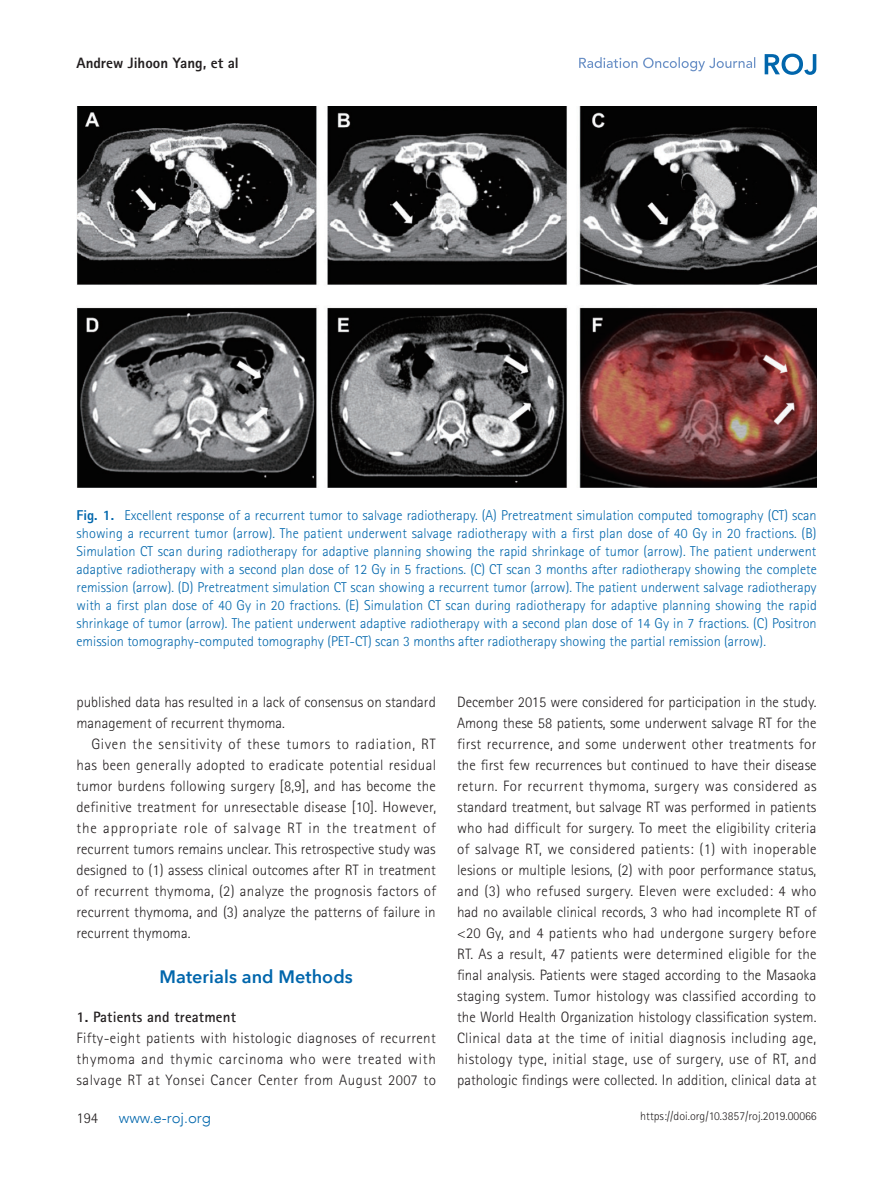
<style>
.page{position:relative;width:893px;height:1191px;background:#fff}
.page>*{position:absolute;margin:0;border:0;box-sizing:border-box;transform-origin:0 0}
.본문큰제목{font:600 18px "Avenir Next";letter-spacing:.005em;color:#0166ac}
.본문첫줄없는것{font:300 15px/21px "Rotis Sans Serif";color:#231f20;text-align:justify}
.본문{font:300 15px/21px "Rotis Sans Serif";color:#231f20;text-align:justify}
.본문1제목{font:700 15px "Rotis Sans Serif";letter-spacing:.01em;color:#231f20}
.t1{font:800 15px "Rotis Sans Serif";color:#231f20}
.t2{font:300 15px "Avenir LT";color:#0166ac}
.저자명{font:300 15px "Rotis Sans Serif";color:#231f20}
.표제목{font:300 14.25px/18px "Rotis Sans Serif";color:#0166ac;text-align:justify}
.t3{font:300 12px "Rotis Sans Serif";color:#231f20}
.s1{font-weight:800}
</style>
<div class="page">
<svg style="left:765px;top:53px;width:51px;height:22px"></svg>
<svg style="left:579px;top:57px;width:176px;height:14px"></svg>
<img style="left:77px;top:106px;width:740px;height:381px">
<p class="t1" style="left:77px;top:54px;width:164px">Andrew Jihoon Yang, et al</p>
<p class="표제목" style="left:77px;top:506px;width:742px"><span class="s1">Fig. 1.</span> Excellent response of a recurrent tumor to salvage radiotherapy. (A) Pretreatment simulation computed tomography (CT) scan showing a recurrent tumor (arrow). The patient underwent salvage radiotherapy with a first plan dose of 40 Gy in 20 fractions. (B)<br>Simulation CT scan during radiotherapy for adaptive planning showing the rapid shrinkage of tumor (arrow). The patient underwent adaptive radiotherapy with a second plan dose of 12 Gy in 5 fractions. (C) CT scan 3 months after radiotherapy showing the complete remission (arrow). (D) Pretreatment simulation CT scan showing a recurrent tumor (arrow). The patient underwent salvage radiotherapy with a first plan dose of 40 Gy in 20 fractions. (E) Simulation CT scan during radiotherapy for adaptive planning showing the rapid shrinkage of tumor (arrow). The patient underwent adaptive radiotherapy with a second plan dose of 14 Gy in 7 fractions. (C) Positron emission tomography-computed tomography (PET-CT) scan 3 months after radiotherapy showing the partial remission (arrow).</p>
<p class="본문첫줄없는것" style="left:77px;top:691px;width:361px">published data has resulted in a lack of consensus on standard management of recurrent thymoma.</p>
<p class="본문" style="left:77px;top:733px;width:361px;text-indent:15px">Given the sensitivity of these tumors to radiation, RT has been generally adopted to eradicate potential residual tumor burdens following surgery [8,9], and has become the definitive treatment for unresectable disease [10]. However, the appropriate role of salvage RT in the treatment of recurrent tumors remains unclear. This retrospective study was designed to (1) assess clinical outcomes after RT in treatment of recurrent thymoma, (2) analyze the prognosis factors of recurrent thymoma, and (3) analyze the patterns of failure in recurrent thymoma.</p>
<p class="본문큰제목" style="left:160px;top:965px;width:195px">Materials and Methods</p>
<p class="본문1제목" style="left:77px;top:1007px;width:161px">1. Patients and treatment</p>
<p class="본문첫줄없는것" style="left:77px;top:1027px;width:361px">Fifty-eight patients with histologic diagnoses of recurrent thymoma and thymic carcinoma who were treated with salvage RT at Yonsei Cancer Center from August 2007 to</p>
<p class="본문첫줄없는것" style="left:457px;top:691px;width:361px">December 2015 were considered for participation in the study.<br>Among these 58 patients, some underwent salvage RT for the first recurrence, and some underwent other treatments for the first few recurrences but continued to have their disease return. For recurrent thymoma, surgery was considered as standard treatment, but salvage RT was performed in patients who had difficult for surgery. To meet the eligibility criteria of salvage RT, we considered patients: (1) with inoperable lesions or multiple lesions, (2) with poor performance status, and (3) who refused surgery. Eleven were excluded: 4 who had no available clinical records, 3 who had incomplete RT of &lt;20 Gy, and 4 patients who had undergone surgery before RT. As a result, 47 patients were determined eligible for the final analysis. Patients were staged according to the Masaoka staging system. Tumor histology was classified according to the World Health Organization histology classification system.<br>Clinical data at the time of initial diagnosis including age, histology type, initial stage, use of surgery, use of RT, and pathologic findings were collected. In addition, clinical data at</p>
<p class="저자명" style="left:77px;top:1109px;width:23px">194</p>
<p class="t2" style="left:119px;top:1108px;width:94px">www.e-roj.org</p>
<p class="t3" style="left:640px;top:1109px;width:178px">https://doi.org/10.3857/roj.2019.00066</p>
</div>
